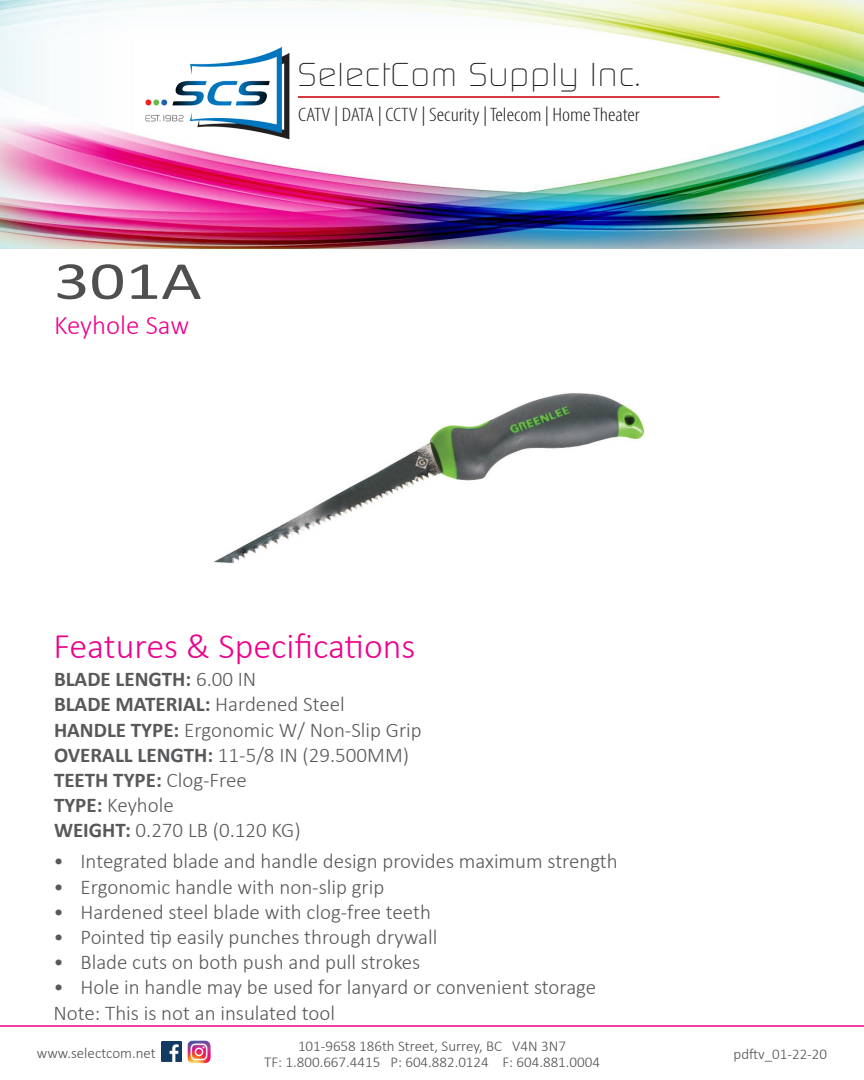
<style>
.page{position:relative;width:864px;height:1080px;background:#fff}
.page>*{position:absolute;margin:0;border:0;box-sizing:border-box;transform-origin:0 0}
.t1{font:54px "Calibri";color:#4e4f50;scale:1.3 1}
.t2{font:300 36px "Calibri";color:#ed028c}
.t3{font:300 32.1px "Digital";letter-spacing:.05em;color:#221f1f}
.t4{font:300 27px "Calibri";color:#ed028c}
.t5{font:300 21px "Calibri";color:#57585a}
.t6{font:700 21px "Calibri";color:#57585a}
.t7{font:300 condensed 19.5px "Myriad Pro";color:#231f20;scale:1.15 1}
.t8{font:300 15px "Calibri";color:#4e4f50}
.s1{font-weight:300}
.s2{font-weight:700}
</style>
<div class="page">
<img style="left:0;top:0;width:864px;height:249px">
<div style="left:209px;top:61px;width:435px;height:78px;background:#fff"></div>
<hr style="left:0;top:1025px;width:864px;height:2px;background:#ed028c">
<img style="left:145px;top:47px;width:144px;height:92px">
<hr style="left:298px;top:96px;width:421px;height:2px;background:#d1232a">
<img style="left:162px;top:1042px;width:20px;height:20px">
<img style="left:187px;top:1040px;width:23px;height:23px">
<img style="left:214px;top:393px;width:431px;height:171px">
<p class="t1" style="left:54px;top:247px;width:115px">301A</p>
<p class="t4" style="left:54px;top:309px;width:137px">Keyhole Saw</p>
<p class="t3" style="left:298px;top:56px;width:343px">SelectCom Supply Inc.</p>
<p class="t7" style="left:298px;top:103px;width:299px">CATV | DATA | CCTV | Security | Telecom | Home Theater</p>
<p class="t2" style="left:54px;top:623px;width:364px">Features &amp; Specifications</p>
<p class="t6" style="left:54px;top:666px;width:204px">BLADE LENGTH: <span class="s1">6.00 IN</span></p>
<p class="t6" style="left:54px;top:691px;width:292px">BLADE MATERIAL: <span class="s1">Hardened Steel</span></p>
<p class="t5" style="left:54px;top:717px;width:369px"><span class="s2">HANDLE TYPE:</span> Ergonomic W/ Non-Slip Grip</p>
<p class="t5" style="left:54px;top:742px;width:357px"><span class="s2">OVERALL LENGTH:</span> 11-5/8 IN (29.500MM)</p>
<p class="t6" style="left:54px;top:767px;width:194px">TEETH TYPE: <span class="s1">Clog-Free</span></p>
<p class="t5" style="left:54px;top:792px;width:121px"><span class="s2">TYPE:</span> Keyhole</p>
<p class="t5" style="left:54px;top:817px;width:248px"><span class="s2">WEIGHT:</span> 0.270 LB (0.120 KG)</p>
<p class="t5" style="left:54px;top:848px;width:566px">• Integrated blade and handle design provides maximum strength</p>
<p class="t5" style="left:54px;top:874px;width:332px">• Ergonomic handle with non-slip grip</p>
<p class="t5" style="left:54px;top:899px;width:379px">• Hardened steel blade with clog-free teeth</p>
<p class="t5" style="left:54px;top:924px;width:385px">• Pointed tip easily punches through drywall</p>
<p class="t5" style="left:54px;top:949px;width:368px">• Blade cuts on both push and pull strokes</p>
<p class="t5" style="left:54px;top:974px;width:544px">• Hole in handle may be used for lanyard or convenient storage</p>
<p class="t5" style="left:54px;top:1000px;width:283px">Note: This is not an insulated tool</p>
<p class="t8" style="left:298px;top:1036px;width:269px">101-9658 186th Street, Surrey, BC V4N 3N7</p>
<p class="t8" style="left:37px;top:1043px;width:120px">www.selectcom.net</p>
<p class="t8" style="left:734px;top:1045px;width:95px">pdftv_01-22-20</p>
<p class="t8" style="left:264px;top:1053px;width:337px">TF: 1.800.667.4415 P: 604.882.0124 F: 604.881.0004</p>
</div>
